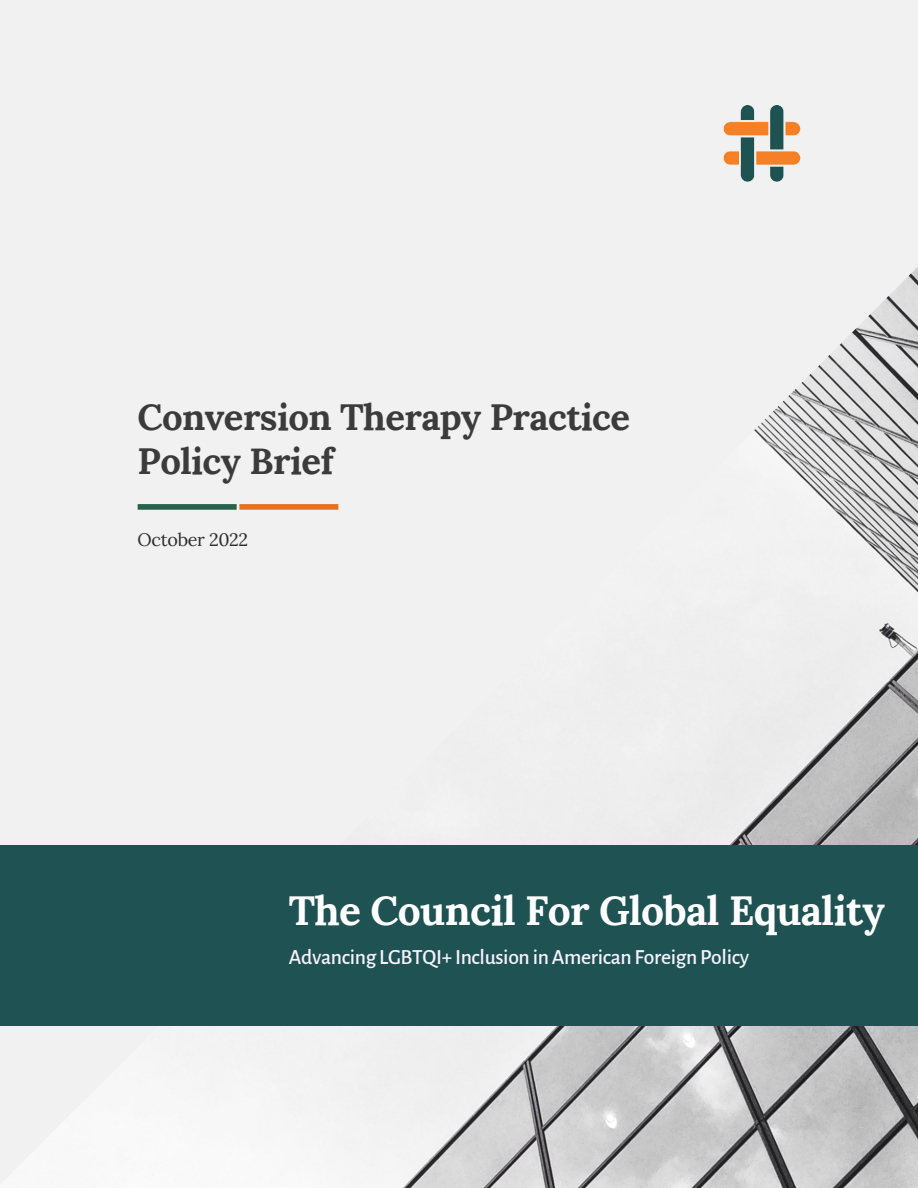
<style>
.page{position:relative;width:918px;height:1188px;background:#f1f1f1}
.page>*{position:absolute;margin:0;border:0;box-sizing:border-box;transform-origin:0 0}
.t1{font:700 40.65px "Lora";letter-spacing:-.015em;color:#fff}
.t2{font:700 36.45px/44.1px "Lora";letter-spacing:-.015em;color:#3b3b3b}
.t3{font:500 21.6px "Alegreya Sans";letter-spacing:-.015em;color:#f8f3ff}
.t4{font:18px "Lora";letter-spacing:-.02em;color:#2e2d2e}
</style>
<div class="page">
<img style="left:137px;top:267px;width:781px;height:921px">
<div style="left:0;top:845px;width:918px;height:181px;background:#1f5253"></div>
<img style="left:723px;top:105px;width:78px;height:77px">
<div style="left:138px;top:504px;width:99px;height:6px;background:#28604a"></div>
<div style="left:239px;top:504px;width:99px;height:6px;background:#e37222"></div>
<p class="t2" style="left:138px;top:395px;width:494px">Conversion Therapy Practice<br>Policy Brief</p>
<p class="t4" style="left:138px;top:528px;width:112px">October 2022</p>
<p class="t1" style="left:289px;top:884px;width:598px">The Council For Global Equality</p>
<p class="t3" style="left:289px;top:947px;width:462px">Advancing LGBTQI+ InclusioninAmericanForeignPolicy</p>
</div>
